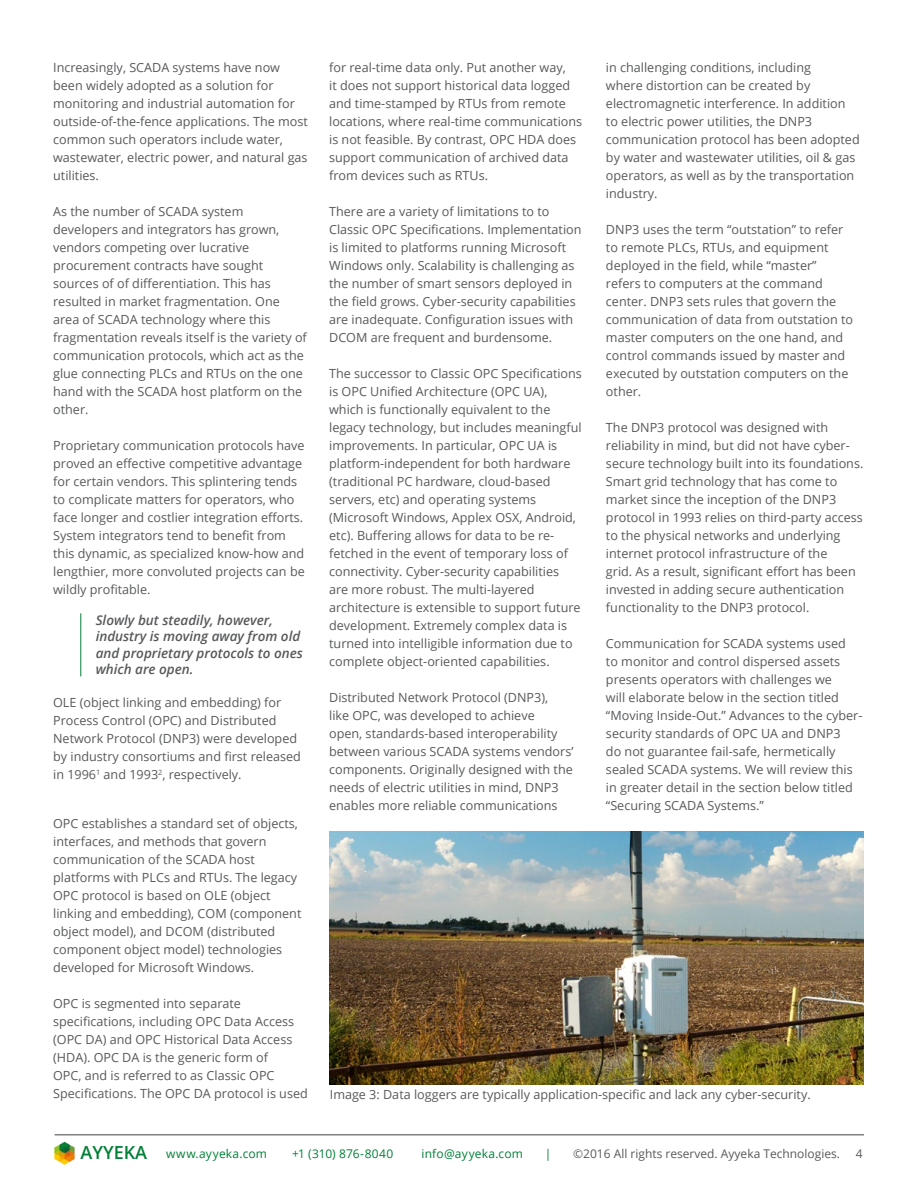
<style>
.page{position:relative;width:918px;height:1188px;background:#fff}
.page>*{position:absolute;margin:0;border:0;box-sizing:border-box;transform-origin:0 0}
.t1{font:600 18px "Open Sans";color:#008037}
.t2{font:italic 600 13.5px/16.2px "Open Sans";color:#58595b}
.t3{font:12.6px/18px "Open Sans";color:#58595b}
.t4{font:12px "Open Sans";letter-spacing:.015em;color:#008037}
.t5{font:12px "Open Sans";color:#58595b}
</style>
<div class="page">
<hr style="left:55px;top:1134px;width:809px;height:2px;background:#808080">
<img style="left:55px;top:1142px;width:20px;height:23px">
<img style="left:330px;top:831px;width:534px;height:253px">
<hr style="left:80px;top:613px;width:1px;height:63px;background:#008037">
<p class="t3" style="left:53px;top:58px;width:256px">Increasingly, SCADA systems have now been widely adopted as a solution for monitoring and industrial automation for outside-of-the-fence applications. The most common such operators include water, wastewater, electric power, and natural gas utilities.</p>
<p class="t3" style="left:53px;top:202px;width:255px">As the number of SCADA system developers and integrators has grown, vendors competing over lucrative procurement contracts have sought sources of of differentiation. This has resulted in market fragmentation. One area of SCADA technology where this fragmentation reveals itself is the variety of communication protocols, which act as the glue connecting PLCs and RTUs on the one hand with the SCADA host platform on the other.</p>
<p class="t3" style="left:53px;top:436px;width:253px">Proprietary communication protocols have proved an effective competitive advantage for certain vendors. This splintering tends to complicate matters for operators, who face longer and costlier integration efforts.<br>System integrators tend to benefit from this dynamic, as specialized know-how and lengthier, more convoluted projects can be wildly profitable.</p>
<p class="t2" style="left:96px;top:612px;width:209px">Slowly but steadily, however, industry is moving away from old and proprietary protocols to ones which are open.</p>
<p class="t3" style="left:53px;top:693px;width:249px">OLE (object linking and embedding) for Process Control (OPC) and Distributed Network Protocol (DNP3) were developed by industry consortiums and first released in 1996<sup>1</sup> and 1993<sup>2</sup>, respectively.</p>
<p class="t3" style="left:53px;top:814px;width:250px">OPC establishes a standard set of objects, interfaces, and methods that govern communication of the SCADA host platforms with PLCs and RTUs. The legacy OPC protocol is based on OLE (object linking and embedding ,) COM (component object model ,) and DCOM (distributed component object model) technologies developed for Microsoft Windows.</p>
<p class="t3" style="left:53px;top:994px;width:256px">OPC is segmented into separate specifications, including OPC Data Access (OPC DA) and OPC Historical Data Access (HDA .) OPC DA is the generic form of<br>OPC, and is referred to as Classic OPC Specifications. The OPC DA protocol is used</p>
<p class="t3" style="left:329px;top:58px;width:255px">for real-time data only. Put another way,<br>it does not support historical data logged and time-stamped by RTUs from remote locations, where real-time communications is not feasible. By contrast, OPC HDA does support communication of archived data from devices such as RTUs.</p>
<p class="t3" style="left:329px;top:202px;width:254px">There are a variety of limitations to to Classic OPC Specifications. Implementation is limited to platforms running Microsoft Windows only. Scalability is challenging as the number of smart sensors deployed in the field grows. Cyber-security capabilities are inadequate. Configuration issues with DCOM are frequent and burdensome.</p>
<p class="t3" style="left:329px;top:364px;width:254px">The successor to Classic OPC Specifications is OPC Unified Architecture (OPC UA ,( which is functionally equivalent to the legacy technology, but includes meaningful improvements In. particular, OPC UA is platform-independent for both hardware (traditional PC hardware, cloud-based servers, etc) and operating systems (Microsoft Windows, Applex OSX, Android,</p>
<p class="t3" style="left:329px;top:544px;width:240px">fetched in the event of temporary loss of</p>
<p class="t3" style="left:329px;top:526px;width:227px">etc .) Buffering allows for data to be re-</p>
<p class="t3" style="left:329px;top:562px;width:253px">connectivity. Cyber-security capabilities are more robust. The multi-layered architecture is extensible to support future development. Extremely complex data is turned into intelligible information due to complete object-oriented capabilities.</p>
<p class="t3" style="left:329px;top:688px;width:246px">Distributed Network Protocol (DNP , (3<br>like OPC, was developed to achieve<br>open, standards-based interoperability between various SCADA systems vendors‘ components. Originally designed with the needs of electric utilities in mind, DNP3 enables more reliable communications</p>
<p class="t3" style="left:606px;top:58px;width:255px">in challenging conditions, including<br>where distortion can be created by electromagnetic interference In. addition to electric power utilities, the DNP3 communication protocol has been adopted by water and wastewater utilities, oil &amp; gas operators, as well as by the transportation industry.</p>
<p class="t3" style="left:606px;top:220px;width:249px">DNP3 uses the term “outstation” to refer to remote PLCs, RTUs, and equipment deployed in the field, while “master“ refers to computers at the command center. DNP3 sets rules that govern the communication of data from outstation to master computers on the one hand, and control commands issued by master and executed by outstation computers on the other.</p>
<p class="t3" style="left:606px;top:418px;width:224px">The DNP3 protocol was designed with</p>
<p class="t3" style="left:606px;top:454px;width:259px">secure technology built into its foundations.</p>
<p class="t3" style="left:606px;top:436px;width:245px">reliability in mind, but did not have cyber-</p>
<p class="t3" style="left:606px;top:472px;width:258px">Smart grid technology that has come to market since the inception of the DNP3 protocol in 1993 relies on third-party access to the physical networks and underlying internet protocol infrastructure of the<br>grid. As a result, significant effort has been invested in adding secure authentication functionality to the DNP3 protocol.</p>
<p class="t3" style="left:606px;top:634px;width:241px">Communication for SCADA systems used to monitor and control dispersed assets presents operators with challenges we will elaborate below in the section titled</p>
<p class="t3" style="left:606px;top:725px;width:236px">security standards of OPC UA and DNP3</p>
<p class="t3" style="left:606px;top:707px;width:258px">“Moving Inside-Out.” Advances to the cyber-</p>
<p class="t3" style="left:606px;top:743px;width:248px">do not guarantee fail-safe, hermetically sealed SCADA systems. We will review this in greater detail in the section below titled “Securing SCADA Systems “.</p>
<p class="t3" style="left:330px;top:1085px;width:482px">Image 3: Data loggers are typically application-specific and lack any cyber-security.</p>
<h1 class="t1" style="left:81px;top:1141px;width:68px">AYYEKA</h1>
<p class="t4" style="left:166px;top:1146px;width:102px">www.ayyeka.com</p>
<p class="t4" style="left:292px;top:1146px;width:103px">+1 (310) 876-8040</p>
<p class="t4" style="left:422px;top:1146px;width:103px">info@ayyeka.com</p>
<p class="t4" style="left:545px;top:1146px;width:8px">|</p>
<p class="t5" style="left:573px;top:1146px;width:268px">©2016 All rights reserved. Ayyeka Technologies.</p>
<p class="t5" style="left:856px;top:1146px;width:8px">4</p>
</div>
